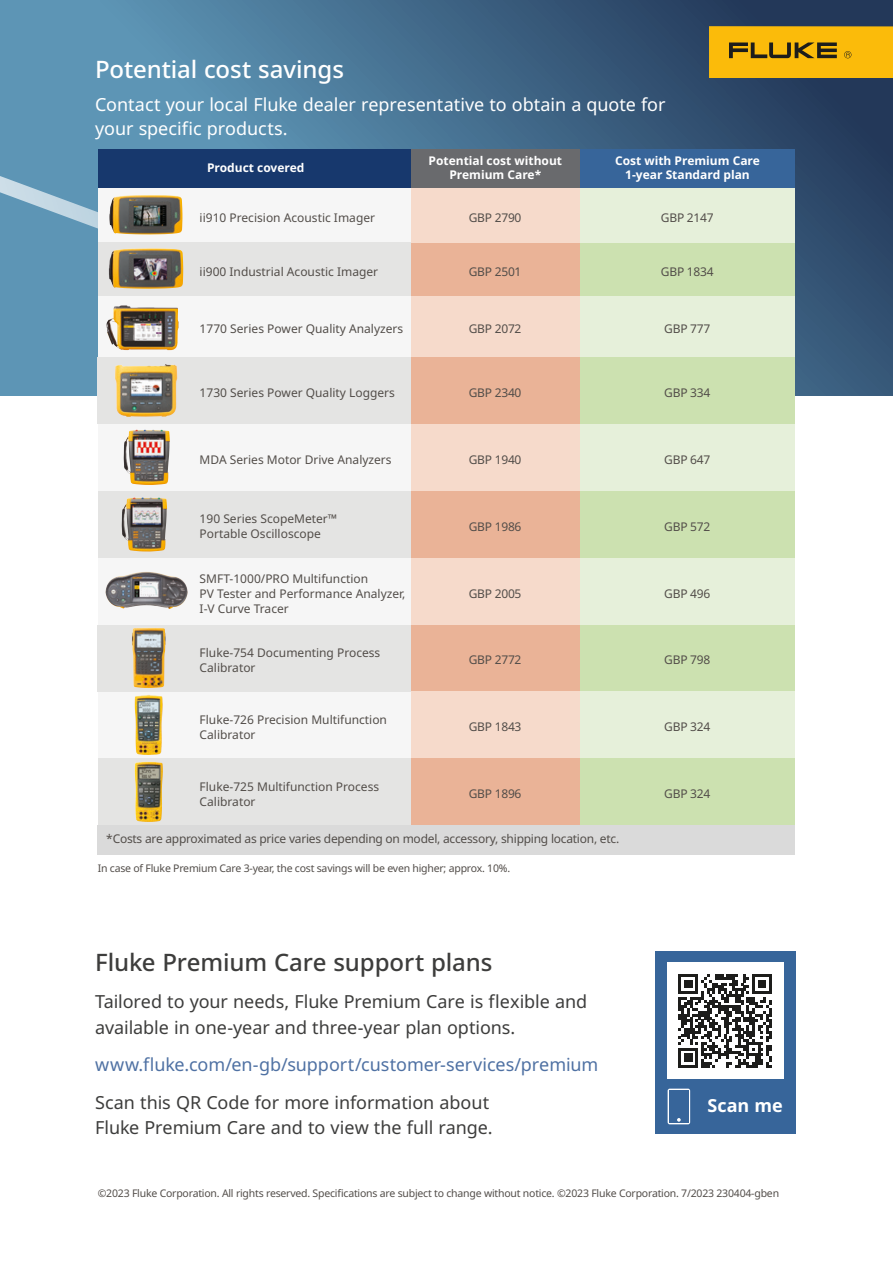
<style>
.page{position:relative;width:893px;height:1263px;background:#fff}
.page>*{position:absolute;margin:0;border:0;box-sizing:border-box;transform-origin:0 0}
.Single_column_head{font:500 24px "Noto Sans";letter-spacing:-.01em;color:#3d3d3c}
.Single_column_head-2{font:500 24px "Noto Sans";letter-spacing:-.005em;color:#fff}
.Single_column_head-3{font:18px/25.5px "Noto Sans";letter-spacing:-.005em;color:#3d3d3c}
.Single_column_head-4{font:18px/24px "Noto Sans";letter-spacing:-.005em;color:#fff}
.Single_column_head-5{font:18px "Noto Sans";letter-spacing:-.005em;color:#4f71a3}
.Single_column_head-6{font:700 18px "Noto Sans";color:#fff}
.t1{font:12px/15px "Noto Sans";color:#524d49}
.t2{font:700 12px/13.5px "Noto Sans";color:#fff;text-align:center}
.t3{font:12px "Noto Sans";letter-spacing:-.02em;color:#524d49}
.t4{font:10.5px "Noto Sans";letter-spacing:-.02em;color:#524d49}
</style>
<div class="page">
<svg style="left:0;top:0;width:893px;height:396px;background:#426a8a"></svg>
<svg style="left:0;top:171px;width:98px;height:225px;background:#649ab8"></svg>
<div style="left:579px;top:150px;width:216px;height:38px;background:#37659a"></div>
<div style="left:411px;top:150px;width:168px;height:38px;background:#696a6d"></div>
<div style="left:579px;top:242px;width:216px;height:54px;background:#cce1b0"></div>
<div style="left:579px;top:357px;width:216px;height:67px;background:#cce1b0"></div>
<div style="left:579px;top:625px;width:216px;height:66px;background:#cce1b0"></div>
<div style="left:579px;top:491px;width:216px;height:67px;background:#cce1b0"></div>
<div style="left:579px;top:758px;width:216px;height:67px;background:#cce1b0"></div>
<div style="left:579px;top:424px;width:216px;height:67px;background:#e6f0da"></div>
<div style="left:579px;top:691px;width:216px;height:67px;background:#e6f0da"></div>
<div style="left:579px;top:296px;width:216px;height:61px;background:#e6f0da"></div>
<div style="left:579px;top:558px;width:216px;height:67px;background:#e6f0da"></div>
<div style="left:579px;top:188px;width:216px;height:54px;background:#e6f0da"></div>
<div style="left:411px;top:491px;width:168px;height:67px;background:#eab397"></div>
<div style="left:411px;top:758px;width:168px;height:67px;background:#eab397"></div>
<div style="left:411px;top:357px;width:168px;height:67px;background:#eab397"></div>
<div style="left:411px;top:625px;width:168px;height:66px;background:#eab397"></div>
<div style="left:411px;top:242px;width:168px;height:54px;background:#eab397"></div>
<div style="left:411px;top:296px;width:168px;height:61px;background:#f6dacb"></div>
<div style="left:411px;top:558px;width:168px;height:67px;background:#f6dacb"></div>
<div style="left:411px;top:188px;width:168px;height:54px;background:#f6dacb"></div>
<div style="left:98px;top:188px;width:313px;height:54px;background:#f6f6f6"></div>
<div style="left:98px;top:296px;width:313px;height:61px;background:#f6f6f6"></div>
<div style="left:98px;top:558px;width:313px;height:67px;background:#f6f6f6"></div>
<div style="left:98px;top:424px;width:313px;height:67px;background:#f6f6f6"></div>
<div style="left:98px;top:691px;width:313px;height:67px;background:#f6f6f6"></div>
<div style="left:98px;top:242px;width:313px;height:54px;background:#e4e4e3"></div>
<div style="left:98px;top:357px;width:313px;height:67px;background:#e4e4e3"></div>
<div style="left:98px;top:625px;width:313px;height:66px;background:#e4e4e3"></div>
<div style="left:98px;top:491px;width:313px;height:67px;background:#e4e4e3"></div>
<div style="left:98px;top:758px;width:313px;height:67px;background:#e4e4e3"></div>
<div style="left:411px;top:424px;width:168px;height:67px;background:#f6dacb"></div>
<div style="left:411px;top:691px;width:168px;height:67px;background:#f6dacb"></div>
<div style="left:98px;top:825px;width:697px;height:29px;background:#dadada"></div>
<div style="left:98px;top:150px;width:313px;height:38px;background:#17386d"></div>
<img style="left:109px;top:195px;width:74px;height:39px">
<img style="left:109px;top:248px;width:74px;height:41px">
<img style="left:106px;top:305px;width:73px;height:45px">
<img style="left:115px;top:364px;width:62px;height:53px">
<img style="left:124px;top:430px;width:46px;height:55px">
<img style="left:122px;top:497px;width:45px;height:55px">
<img style="left:105px;top:572px;width:83px;height:37px">
<img style="left:132px;top:628px;width:34px;height:60px">
<img style="left:135px;top:695px;width:28px;height:60px">
<img style="left:135px;top:762px;width:28px;height:60px">
<div style="left:655px;top:952px;width:140px;height:182px;background:#37659a"></div>
<div style="left:667px;top:963px;width:116px;height:116px;background:#fff"></div>
<svg style="left:678px;top:974px;width:94px;height:94px"></svg>
<div style="left:668px;top:1089px;width:22px;height:35px;background:#fff;border-radius:2px"></div>
<div style="left:669px;top:1090px;width:20px;height:33px;background:#37659a"></div>
<svg style="left:677px;top:1118px;width:4px;height:4px"></svg>
<div style="left:709px;top:26px;width:184px;height:52px;background:#fbbb0a"></div>
<svg style="left:729px;top:42px;width:108px;height:16px"></svg>
<svg style="left:844px;top:51px;width:7px;height:7px"></svg>
<p class="Single_column_head-2" style="left:95px;top:56px;width:250px">Potential cost savings</p>
<p class="Single_column_head-4" style="left:95px;top:93px;width:572px">Contact your local Fluke dealer representative to obtain a quote for your specific products.</p>
<p class="t2" style="left:207px;top:161px;width:99px">Product covered</p>
<p class="t1" style="left:200px;top:210px;width:177px">ii910 Precision Acoustic Imager</p>
<p class="t1" style="left:200px;top:264px;width:180px">ii900 Industrial Acoustic Imager</p>
<p class="t1" style="left:200px;top:321px;width:205px">1770 Series Power Quality Analyzers</p>
<p class="t1" style="left:200px;top:385px;width:197px">1730 Series Power Quality Loggers</p>
<p class="t1" style="left:200px;top:452px;width:193px">MDA Series Motor Drive Analyzers</p>
<p class="t1" style="left:200px;top:511px;width:139px">190 Series ScopeMeter™<br>Portable Oscilloscope</p>
<p class="t1" style="left:200px;top:571px;width:207px">SMFT-1000/PRO Multifunction<br>PV Tester and Performance Analyzer,</p>
<p class="t1" style="left:200px;top:601px;width:91px">I-V Curve Tracer</p>
<p class="t1" style="left:200px;top:645px;width:182px">Fluke-754 Documenting Process<br>Calibrator</p>
<p class="t1" style="left:200px;top:712px;width:189px">Fluke-726 Precision Multifunction<br>Calibrator</p>
<p class="t1" style="left:200px;top:779px;width:181px">Fluke-725 Multifunction Process<br>Calibrator</p>
<p class="t2" style="left:429px;top:155px;width:135px">Potential cost without<br>Premium Care*</p>
<p class="t2" style="left:615px;top:155px;width:146px">Cost with Premium Care</p>
<p class="t2" style="left:625px;top:168px;width:126px">1-year Standard plan</p>
<p class="t1" style="left:469px;top:210px;width:54px">GBP 2790</p>
<p class="t1" style="left:661px;top:210px;width:54px">GBP 2147</p>
<p class="t1" style="left:469px;top:264px;width:54px">GBP 2501</p>
<p class="t1" style="left:661px;top:264px;width:54px">GBP 1834</p>
<p class="t1" style="left:469px;top:321px;width:54px">GBP 2072</p>
<p class="t1" style="left:664px;top:321px;width:48px">GBP 777</p>
<p class="t1" style="left:469px;top:385px;width:54px">GBP 2340</p>
<p class="t1" style="left:469px;top:452px;width:54px">GBP 1940</p>
<p class="t1" style="left:664px;top:385px;width:48px">GBP 334</p>
<p class="t1" style="left:664px;top:452px;width:48px">GBP 647</p>
<p class="t1" style="left:469px;top:519px;width:54px">GBP 1986</p>
<p class="t1" style="left:664px;top:519px;width:48px">GBP 572</p>
<p class="t1" style="left:469px;top:586px;width:54px">GBP 2005</p>
<p class="t1" style="left:664px;top:586px;width:48px">GBP 496</p>
<p class="t1" style="left:469px;top:653px;width:54px">GBP 2772</p>
<p class="t1" style="left:664px;top:653px;width:48px">GBP 798</p>
<p class="t1" style="left:469px;top:720px;width:54px">GBP 1843</p>
<p class="t1" style="left:664px;top:720px;width:48px">GBP 324</p>
<p class="t1" style="left:469px;top:786px;width:54px">GBP 1896</p>
<p class="t1" style="left:664px;top:786px;width:48px">GBP 324</p>
<p class="t3" style="left:106px;top:832px;width:514px">*Costs are approximated as price varies depending on model, accessory, shipping location, etc.</p>
<p class="t4" style="left:98px;top:862px;width:414px">In case of Fluke Premium Care 3-year, the cost savings will be even higher; approx. 10%.</p>
<p class="Single_column_head" style="left:95px;top:948px;width:399px">Fluke Premium Care support plans</p>
<p class="Single_column_head-3" style="left:95px;top:989px;width:494px">Tailored to your needs, Fluke Premium Care is flexible and available in one-year and three-year plan options.</p>
<p class="Single_column_head-5" style="left:95px;top:1054px;width:505px">www.fluke.com/en-gb/support/customer-services/premium</p>
<p class="Single_column_head-3" style="left:95px;top:1090px;width:399px">Scan this QR Code for more information about<br>Fluke Premium Care and to view the full range.</p>
<p class="Single_column_head-6" style="left:707px;top:1095px;width:77px">Scan me</p>
<p class="t4" style="left:98px;top:1187px;width:683px">©2023 Fluke Corporation. All rights reserved. Specifications are subject to change without notice. ©2023 Fluke Corporation. 7/2023 230404-gben</p>
</div>
